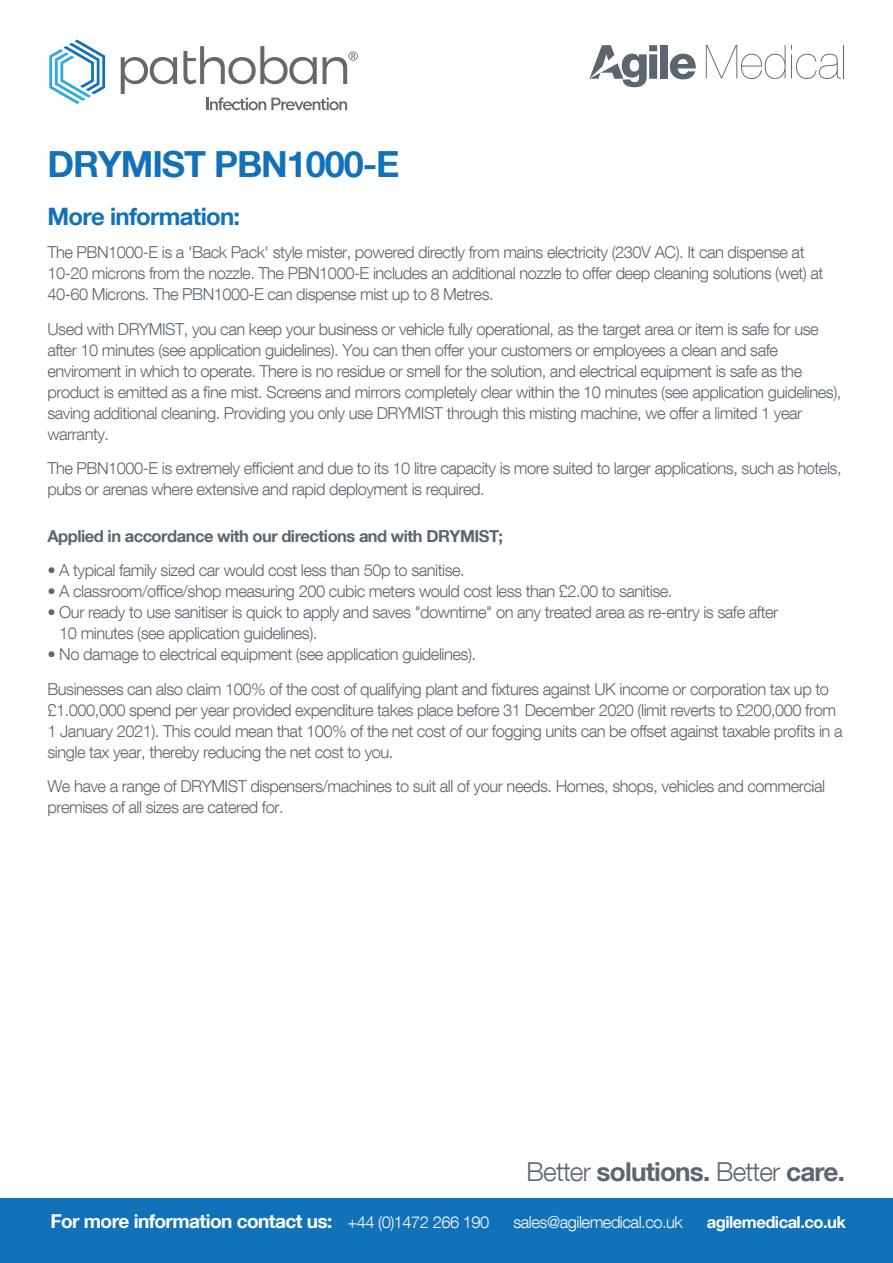
<style>
.page{position:relative;width:893px;height:1263px;background:#fff}
.page>*{position:absolute;margin:0;border:0;box-sizing:border-box;transform-origin:0 0}
.t1{font:700 36px "Helvetica Neue LT Com";letter-spacing:-.03em;color:#1272b9}
.t2{font:700 26.1px "Helvetica Neue LT Com";letter-spacing:-.03em;color:#5b6670}
.t3{font:700 24px "Helvetica Neue LT Com";letter-spacing:-.03em;color:#1272b9}
.t4{font:700 19.05px "Helvetica Neue LT Com";letter-spacing:-.03em;color:#fff}
.t5{font:300 16.5px/21px "Helvetica Neue LT Com";letter-spacing:-.03em;color:#5b6670}
.t6{font:700 16.5px "Helvetica Neue LT Com";letter-spacing:-.03em;color:#5b6670}
.t7{font:300 16.5px "Helvetica Neue LT Com";letter-spacing:-.03em;color:#fff}
.t8{font:700 16.5px "Helvetica Neue LT Com";letter-spacing:-.03em;color:#fff}
.s1{font-weight:300}
.s2{font-weight:300;font-size:16.5px}
</style>
<div class="page">
<div style="left:0;top:1199px;width:893px;height:64px;background:#1272b9"></div>
<svg style="left:121px;top:57px;width:56px;height:37px"></svg>
<svg style="left:183px;top:46px;width:134px;height:38px"></svg>
<svg style="left:49px;top:40px;width:56px;height:64px"></svg>
<svg style="left:206px;top:97px;width:141px;height:13px"></svg>
<svg style="left:323px;top:51px;width:35px;height:33px"></svg>
<div style="left:660px;top:45px;width:8px;height:34px;background:#5b6670"></div>
<svg style="left:670px;top:54px;width:26px;height:25px"></svg>
<svg style="left:589px;top:45px;width:68px;height:42px"></svg>
<svg style="left:706px;top:45px;width:135px;height:34px"></svg>
<hr style="left:843px;top:45px;width:1px;height:33px;background:#5b6670">
<h1 class="t1" style="left:47px;top:150px;width:354px">DRYMIST PBN1000-E</h1>
<h3 class="t3" style="left:47px;top:208px;width:194px">More information:</h3>
<p class="t5" style="left:47px;top:243px;width:777px">The PBN1000-E is a 'Back Pack' style mister, powered directly from mains electricity (230V AC). It can dispense at<br>10-20 microns from the nozzle. The PBN1000-E includes an additional nozzle to offer deep cleaning solutions (wet) at<br>40-60 Microns. The PBN1000-E can dispense mist up to 8 Metres.</p>
<p class="t5" style="left:47px;top:318px;width:795px">Used with DRYMIST, you can keep your business or vehicle fully operational, as the target area or item is safe for use after 10 minutes (see application guidelines). You can then offer your customers or employees a clean and safe enviroment in which to operate. There is no residue or smell for the solution, and electrical equipment is safe as the product is emitted as a fine mist. Screens and mirrors completely clear within the 10 minutes (see application guidelines), saving additional cleaning. Providing you only use DRYMIST through this misting machine, we offer a limited 1 year warranty.</p>
<p class="t5" style="left:47px;top:458px;width:796px">The PBN1000-E is extremely efficient and due to its 10 litre capacity is more suited to larger applications, such as hotels, pubs or arenas where extensive and rapid deployment is required.</p>
<p class="t6" style="left:47px;top:530px;width:457px">Applied in accordance with our directions and with DRYMIST;</p>
<p class="t5" style="left:47px;top:561px;width:419px">ï A typical family sized car would cost less than 50p to sanitise.</p>
<p class="t5" style="left:47px;top:581px;width:627px">• A classroom/office/shop measuring 200 cubic meters would cost less than £2.00 to sanitise.</p>
<p class="t5" style="left:47px;top:603px;width:732px">ï Our ready to use sanitiser is quick to apply and saves "downtime" on any treated area as re-entry is safe after</p>
<p class="t5" style="left:59px;top:625px;width:260px">10 minutes (see application guidelines).</p>
<p class="t5" style="left:47px;top:646px;width:430px">ï No damage to electrical equipment (see application guidelines).</p>
<p class="t5" style="left:47px;top:678px;width:797px">Businesses can also claim 100% of the cost of qualifying plant and fixtures against UK income or corporation tax up to £1.000,000 spend per year provided expenditure takes place before 31 December 2020 (limit reverts to £200,000 from 1 January 2021). This could mean that 100% of the net cost of our fogging units can be offset against taxable profits in a single tax year, thereby reducing the net cost to you.</p>
<p class="t5" style="left:47px;top:778px;width:779px">We have a range of DRYMIST dispensers/machines to suit all of your needs. Homes, shops, vehicles and commercial premises of all sizes are catered for.</p>
<h2 class="t2" style="left:527px;top:1162px;width:320px"><span class="s1">Better</span> solutions. <span class="s1">Better</span> care.</h2>
<p class="t4" style="left:50px;top:1214px;width:440px">For more information contact us: <span class="s2">+44 (0)1472 266 190</span></p>
<p class="t7" style="left:513px;top:1216px;width:171px">sales@agilemedical.co.uk</p>
<p class="t8" style="left:707px;top:1216px;width:141px">agilemedical.co.uk</p>
</div>
